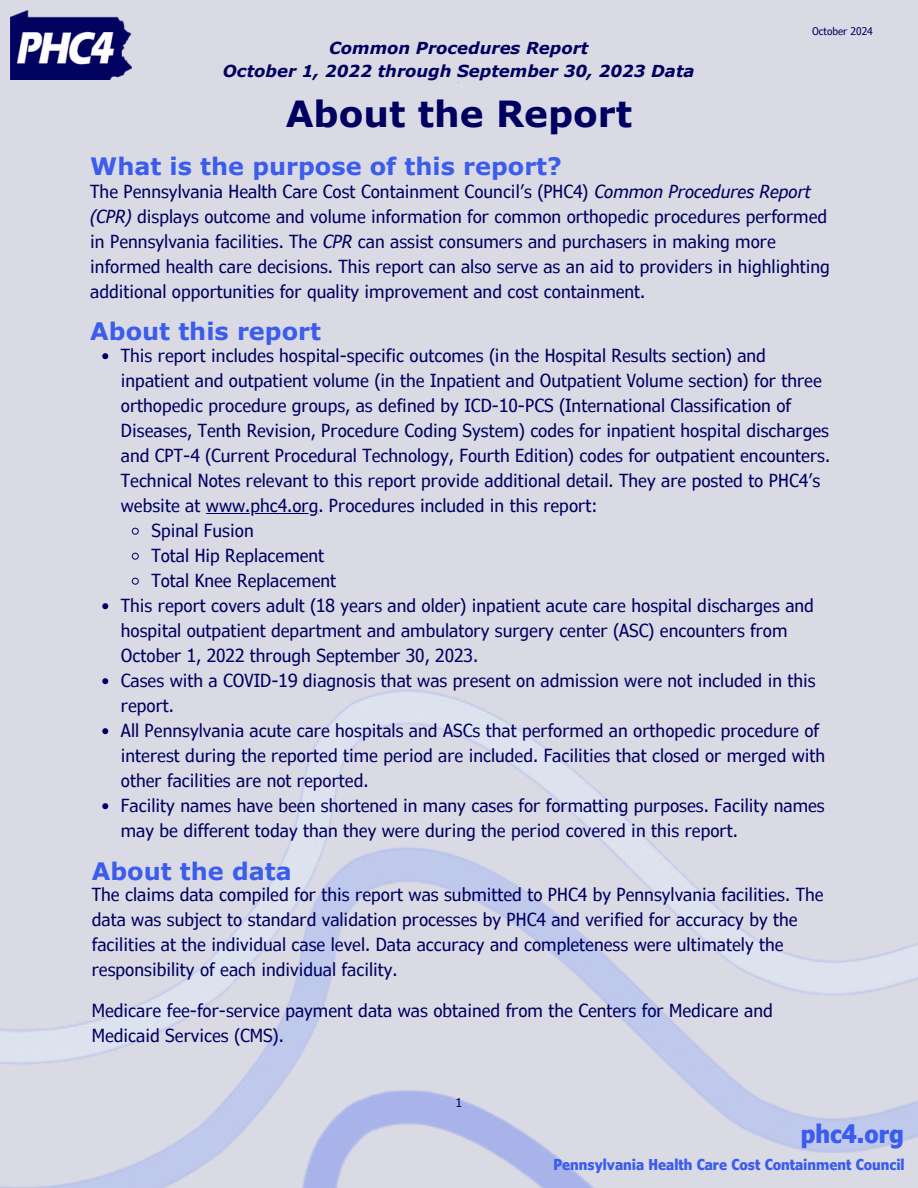
<style>
.page{position:relative;width:918px;height:1188px;background:#dadae5}
.page>*{position:absolute;margin:0;border:0;box-sizing:border-box;transform-origin:0 0}
.t1{font:700 36px "Verdana Pro";color:#000060}
.t2{font:700 condensed 25.5px "Verdana Pro";color:#3c5dec}
.t3{font:700 24px "Verdana Pro";color:#3c5dec}
.t4{font:condensed 18px/25px "Verdana Pro";color:#000060}
.t5{font:italic 700 16.5px/23.1px "Verdana Pro";color:#000060;text-align:center}
.t6{font:700 condensed 15px "Verdana Pro";color:#3c5dec}
.t7{font:condensed 12px "Verdana Pro";color:#000060}
.t8{font:condensed 10.5px "Verdana Pro";color:#000060}
.s1{font-style:italic}
</style>
<div class="page">
<img style="left:0;top:680px;width:918px;height:508px">
<img style="left:10px;top:10px;width:122px;height:70px">
<svg style="left:102px;top:353px;width:6px;height:6px"></svg>
<hr style="left:206px;top:513px;width:112px;height:1px;background:#000060">
<svg style="left:131px;top:527px;width:8px;height:8px"></svg>
<svg style="left:131px;top:552px;width:8px;height:8px"></svg>
<svg style="left:131px;top:577px;width:8px;height:8px"></svg>
<svg style="left:102px;top:603px;width:6px;height:6px"></svg>
<svg style="left:102px;top:678px;width:6px;height:6px"></svg>
<svg style="left:102px;top:728px;width:6px;height:6px"></svg>
<svg style="left:102px;top:803px;width:6px;height:6px"></svg>
<p class="t5" style="left:223px;top:36px;width:473px">Common Procedures Report<br>October 1, 2022 through September 30, 2023 Data</p>
<h3 class="t1" style="left:286px;top:91px;width:348px">About the Report</h3>
<p class="t3" style="left:90px;top:151px;width:473px">What is the purpose of this report?</p>
<h4 class="t8" style="left:812px;top:25px;width:62px">October 2024</h4>
<p class="t4" style="left:90px;top:178px;width:741px">The Pennsylvania Health Care Cost Containment Council’s (PHC4) <span class="s1">Common Procedures Report (CPR)</span> displays outcome and volume information for common orthopedic procedures performed in Pennsylvania facilities. The <span class="s1">CPR</span> can assist consumers and purchasers in making more informed health care decisions. This report can also serve as an aid to providers in highlighting additional opportunities for quality improvement and cost containment.</p>
<p class="t3" style="left:90px;top:315px;width:232px">About this report</p>
<p class="t4" style="left:121px;top:343px;width:711px">This report includes hospital-specific outcomes (in the Hospital Results section) and inpatient and outpatient volume (in the Inpatient and Outpatient Volume section) for three orthopedic procedure groups, as defined by ICD-10-PCS (International Classification of Diseases, Tenth Revision, Procedure Coding System) codes for inpatient hospital discharges and CPT-4 (Current Procedural Technology, Fourth Edition) codes for outpatient encounters.<br>Technical Notes relevant to this report provide additional detail. They are posted to PHC4’s website at www.phc4.org. Procedures included in this report:</p>
<p class="t4" style="left:151px;top:518px;width:104px">Spinal Fusion</p>
<p class="t4" style="left:151px;top:543px;width:174px">Total Hip Replacement</p>
<p class="t4" style="left:151px;top:568px;width:186px">Total Knee Replacement</p>
<p class="t4" style="left:121px;top:593px;width:695px">This report covers adult (18 years and older) inpatient acute care hospital discharges and</p>
<p class="t4" style="left:121px;top:618px;width:696px">hospital outpatient department and ambulatory surgery center (ASC) encounters from<br>October 1, 2022 through September 30, 2023.<br>Cases with a COVID-19 diagnosis that was present on admission were not included in this</p>
<p class="t4" style="left:121px;top:693px;width:700px">report.<br>All Pennsylvania acute care hospitals and ASCs that performed an orthopedic procedure of</p>
<p class="t4" style="left:121px;top:743px;width:706px">interest during the reported time period are included. Facilities that closed or merged with other facilities are not reported.<br>Facility names have been shortened in many cases for formatting purposes. Facility names</p>
<p class="t4" style="left:121px;top:818px;width:619px">may be different today than they were during the period covered in this report.</p>
<h4 class="t3" style="left:92px;top:856px;width:202px">About the data</h4>
<h2 class="t4" style="left:92px;top:881px;width:733px">The claims data compiled for this report was submitted to PHC4 by Pennsylvania facilities. The data was subject to standard validation processes by PHC4 and verified for accuracy by the facilities at the individual case level. Data accuracy and completeness were ultimately the responsibility of each individual facility.</h2>
<h4 class="t4" style="left:92px;top:997px;width:682px">Medicare fee-for-service payment data was obtained from the Centers for Medicare and<br>Medicaid Services (CMS).</h4>
<h2 class="t7" style="left:456px;top:1095px;width:8px">1</h2>
<h1 class="t2" style="left:801px;top:1117px;width:105px">phc4.org</h1>
<h2 class="t6" style="left:554px;top:1154px;width:353px">Pennsylvania Health Care Cost Containment Council</h2>
</div>
